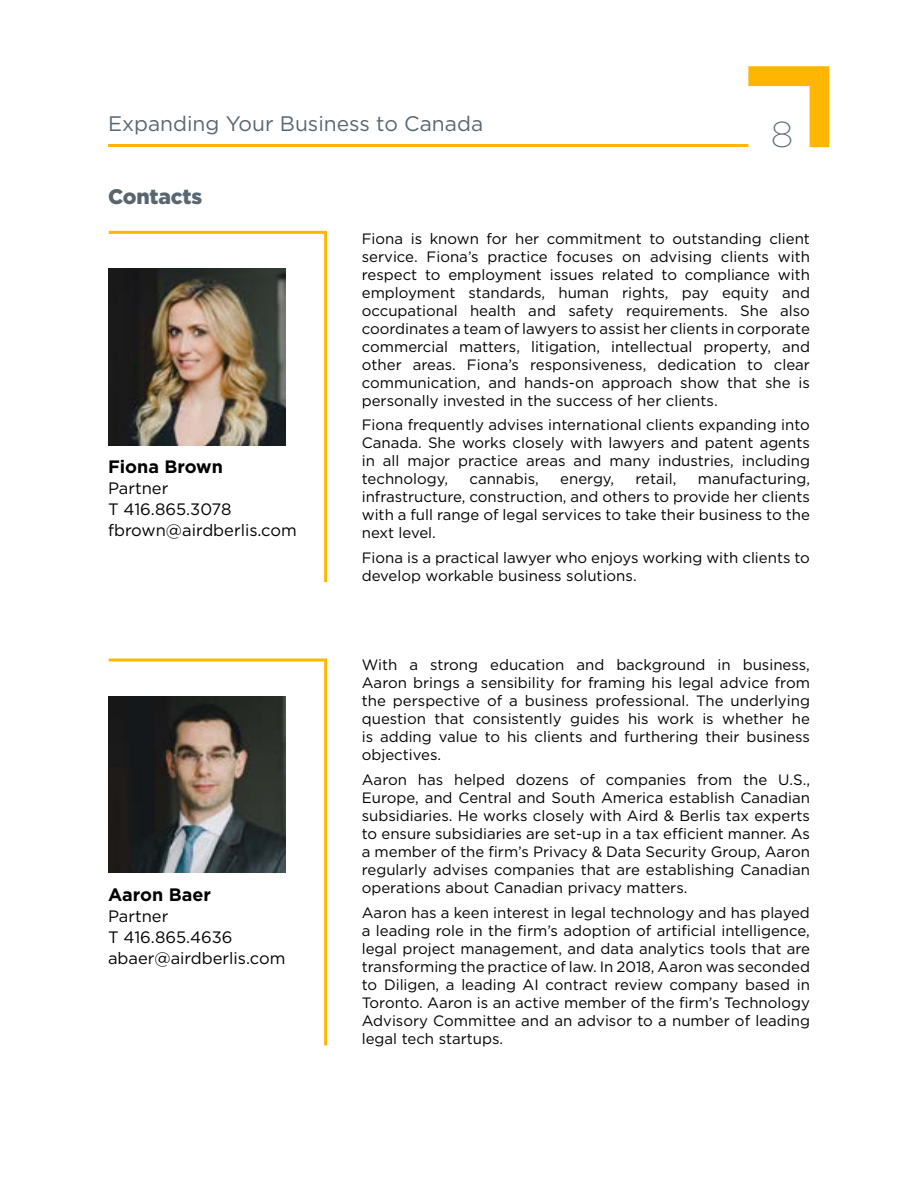
<style>
.page{position:relative;width:918px;height:1188px;background:#fff}
.page>*{position:absolute;margin:0;border:0;box-sizing:border-box;transform-origin:0 0}
.t1{font:200 36px "Gotham";color:#596670}
.t2{font:21px "Gotham";color:#596670}
.t3{font:900 21px "Gotham";letter-spacing:-.01em;color:#596670}
.t4{font:700 18px "Gotham";color:#000101}
.t5{font:16.5px/21px "Gotham";color:#000101}
.t6{font:15px/18px "Gotham";color:#000;text-align:justify}
</style>
<div class="page">
<hr style="left:108px;top:144px;width:640px;height:3px;background:#ffb600">
<svg style="left:748px;top:66px;width:81px;height:81px"></svg>
<svg style="left:108px;top:230px;width:220px;height:353px"></svg>
<svg style="left:108px;top:658px;width:220px;height:388px"></svg>
<h2 class="t2" style="left:108px;top:110px;width:377px">Expanding Your Business to Canada</h2>
<h1 class="t1" style="left:771px;top:112px;width:24px">8</h1>
<h2 class="t3" style="left:108px;top:182px;width:96px">Contacts</h2>
<p class="t4" style="left:108px;top:455px;width:116px">Fiona Brown</p>
<p class="t5" style="left:108px;top:477px;width:190px">Partner<br>T 416.865.3078 fbrown@airdberlis.com</p>
<p class="t4" style="left:108px;top:883px;width:104px">Aaron Baer</p>
<p class="t5" style="left:108px;top:905px;width:179px">Partner<br>T 416.865.4636 abaer@airdberlis.com</p>
<p class="t6" style="left:362px;top:229px;width:450px">Fiona is known for her commitment to outstanding client service. Fiona’s practice focuses on advising clients with respect to employment issues related to compliance with employment standards, human rights, pay equity and occupational health and safety requirements. She also coordinates a team of lawyers to assist her clients in corporate commercial matters, litigation, intellectual property, and other areas. Fiona’s responsiveness, dedication to clear communication, and hands-on approach show that she is personally invested in the success of her clients.</p>
<p class="t6" style="left:362px;top:416px;width:450px">Fiona frequently advises international clients expanding into Canada. She works closely with lawyers and patent agents in all major practice areas and many industries, including technology,</p>
<p class="t6" style="left:362px;top:470px;width:450px;text-indent:336px">manufacturing, infrastructure, construction, and others to provide her clients with a full range of legal services to take their business to the next level.</p>
<p class="t6" style="left:362px;top:548px;width:450px">Fiona is a practical lawyer who enjoys working with clients to develop workable business solutions.</p>
<p class="t6" style="left:469px;top:470px;width:71px">cannabis,</p>
<p class="t6" style="left:560px;top:470px;width:55px">energy,</p>
<p class="t6" style="left:636px;top:470px;width:42px">retail,</p>
<p class="t6" style="left:362px;top:656px;width:450px">With a strong education and background in business, Aaron brings a sensibility for framing his legal advice from the perspective of a business professional. The underlying question that consistently guides his work is whether he is adding value to his clients and furthering their business objectives.</p>
<p class="t6" style="left:362px;top:771px;width:450px">Aaron has helped dozens of companies from the U.S., Europe, and Central and South America establish Canadian subsidiaries. He works closely with Aird &amp; Berlis tax experts to ensure subsidiaries are set-up in a tax efficient manner. As a member of the firm’s Privacy &amp; Data Security Group, Aaron regularly advises companies that are establishing Canadian operations about Canadian privacy matters.</p>
<p class="t6" style="left:362px;top:903px;width:450px">Aaron has a keen interest in legal technology and has played a leading role in the firm’s adoption of artificial intelligence, legal project management, and data analytics tools that are transforming the practice of law. In 2018, Aaron was seconded to Diligen, a leading AI contract review company based in Toronto. Aaron is an active member of the firm’s Technology Advisory Committee and an advisor to a number of leading legal tech startups.</p>
</div>
